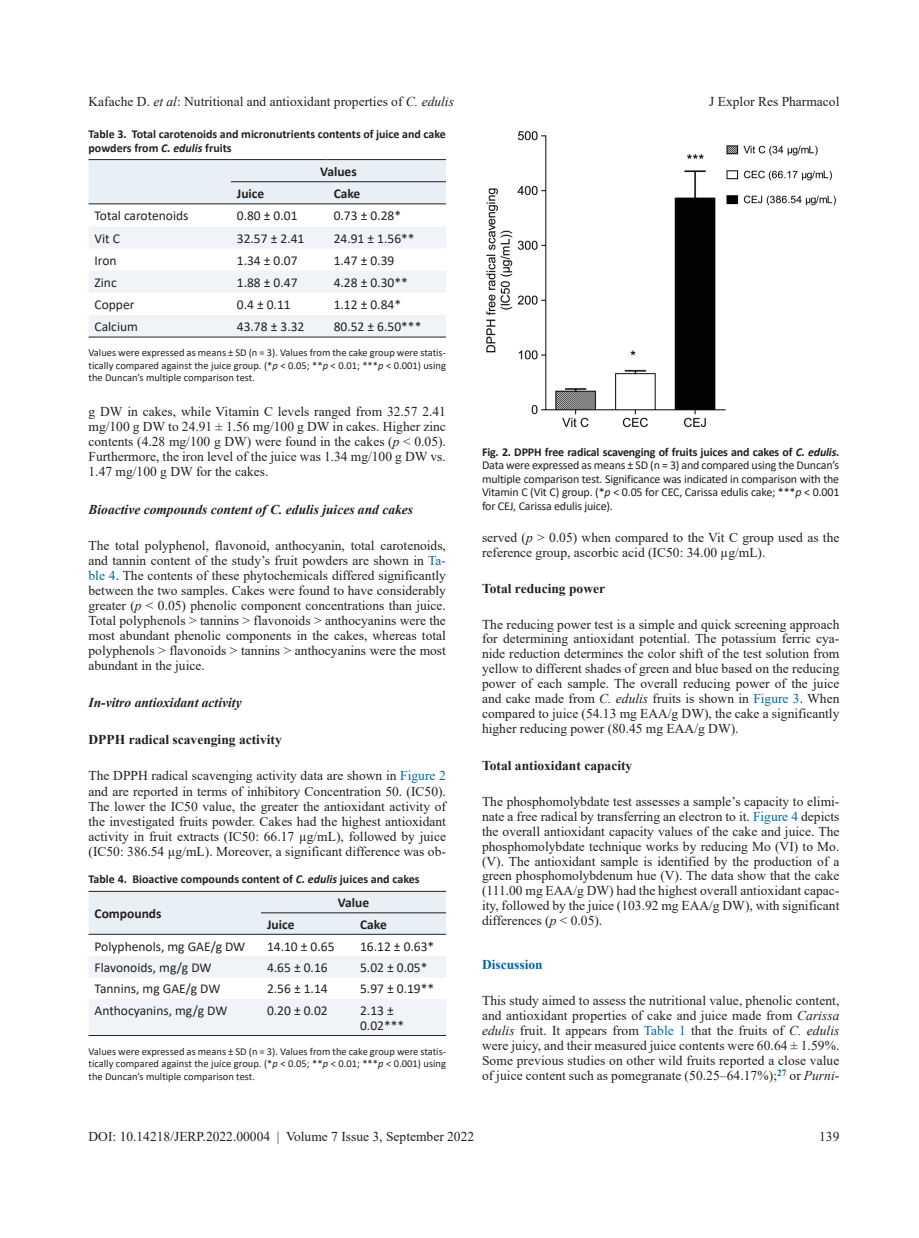
<style>
.page{position:relative;width:919px;height:1238px;background:#fff}
.page>*{position:absolute;margin:0;border:0;box-sizing:border-box;transform-origin:0 0}
.t1{font:13.5px/14.9px "Times New Roman";color:#231f20;text-align:justify}
.t2{font:13.5px/15px "Calibri";color:#231f20}
.t3{font:italic 700 13.5px "Times New Roman";color:#231f20}
.t4{font:700 13.5px "Times New Roman";color:#231f20}
.t5{font:700 13.5px "Calibri";color:#231f20}
.t6{font:700 13.5px "Times New Roman";color:#0065a4}
.t7{font:12px/13.5px "Calibri";letter-spacing:-.015em;color:#231f20;text-align:justify}
.t8{font:700 12px/13.5px "Calibri";color:#231f20}
.t9{font:10.5px/12.6px "Calibri";color:#231f20;text-align:justify}
.s1{font-style:italic}
.s2{color:#0065a4}
.s3{font-weight:700}
.s4{font-weight:700;font-style:italic}
</style>
<div class="page">
<img style="left:486px;top:131px;width:350px;height:297px">
<svg style="left:88px;top:160px;width:358px;height:177px"></svg>
<hr style="left:88px;top:203px;width:143px;height:1px;background:#231f20">
<hr style="left:88px;top:159px;width:143px;height:1px;background:#231f20">
<hr style="left:231px;top:159px;width:96px;height:1px;background:#231f20">
<hr style="left:327px;top:159px;width:119px;height:1px;background:#231f20">
<hr style="left:231px;top:181px;width:96px;height:1px;background:#231f20">
<hr style="left:231px;top:203px;width:96px;height:1px;background:#231f20">
<hr style="left:327px;top:181px;width:119px;height:1px;background:#231f20">
<hr style="left:327px;top:203px;width:119px;height:1px;background:#231f20">
<hr style="left:88px;top:337px;width:143px;height:1px;background:#231f20">
<hr style="left:231px;top:337px;width:96px;height:1px;background:#231f20">
<hr style="left:327px;top:337px;width:119px;height:1px;background:#231f20">
<svg style="left:88px;top:892px;width:358px;height:143px"></svg>
<hr style="left:88px;top:933px;width:173px;height:1px;background:#231f20">
<hr style="left:88px;top:891px;width:173px;height:1px;background:#231f20">
<hr style="left:261px;top:891px;width:93px;height:1px;background:#231f20">
<hr style="left:354px;top:891px;width:92px;height:1px;background:#231f20">
<hr style="left:261px;top:912px;width:93px;height:1px;background:#231f20">
<hr style="left:261px;top:933px;width:93px;height:1px;background:#231f20">
<hr style="left:354px;top:912px;width:92px;height:1px;background:#231f20">
<hr style="left:354px;top:933px;width:92px;height:1px;background:#231f20">
<hr style="left:88px;top:1035px;width:173px;height:1px;background:#231f20">
<hr style="left:261px;top:1035px;width:93px;height:1px;background:#231f20">
<hr style="left:354px;top:1035px;width:92px;height:1px;background:#231f20">
<p class="t1" style="left:88px;top:93px;width:367px">Kafache D. <span class="s1">et al</span>: Nutritional and antioxidant properties of <span class="s1">C. edulis</span></p>
<p class="t1" style="left:709px;top:93px;width:132px">J Explor Res Pharmacol</p>
<p class="t8" style="left:88px;top:127px;width:359px">Table 3. Total carotenoids and micronutrients contents of juice and cake powders from <span class="s1">C. edulis</span> fruits</p>
<p class="t5" style="left:320px;top:162px;width:38px">Values</p>
<p class="t5" style="left:237px;top:184px;width:29px">Juice</p>
<p class="t5" style="left:333px;top:184px;width:28px">Cake</p>
<p class="t2" style="left:95px;top:208px;width:95px">Total carotenoids</p>
<p class="t2" style="left:237px;top:208px;width:62px">0.80 ± 0.01</p>
<p class="t2" style="left:333px;top:208px;width:69px">0.73 ± 0.28*</p>
<p class="t2" style="left:95px;top:230px;width:27px">Vit C</p>
<p class="t2" style="left:237px;top:230px;width:69px">32.57 ± 2.41</p>
<p class="t2" style="left:333px;top:230px;width:82px">24.91 ± 1.56**</p>
<p class="t2" style="left:95px;top:252px;width:24px">Iron</p>
<p class="t2" style="left:237px;top:252px;width:62px">1.34 ± 0.07</p>
<p class="t2" style="left:333px;top:252px;width:62px">1.47 ± 0.39</p>
<p class="t2" style="left:95px;top:274px;width:24px">Zinc</p>
<p class="t2" style="left:237px;top:274px;width:62px">1.88 ± 0.47</p>
<p class="t2" style="left:333px;top:274px;width:76px">4.28 ± 0.30**</p>
<p class="t2" style="left:95px;top:296px;width:41px">Copper</p>
<p class="t2" style="left:237px;top:296px;width:55px">0.4 ± 0.11</p>
<p class="t2" style="left:333px;top:296px;width:69px">1.12 ± 0.84*</p>
<p class="t2" style="left:95px;top:319px;width:45px">Calcium</p>
<p class="t2" style="left:237px;top:319px;width:69px">43.78 ± 3.32</p>
<p class="t2" style="left:333px;top:319px;width:89px">80.52 ± 6.50***</p>
<p class="t9" style="left:88px;top:346px;width:359px">Values were expressed as means ± SD (n = 3). Values from the cake group were statis&shy;tically compared against the juice group. (*<span class="s1">p</span> &lt; 0.05; **<span class="s1">p</span> &lt; 0.01; ***<span class="s1">p</span> &lt; 0.001) using the Duncan’s multiple comparison test.</p>
<p class="t1" style="left:88px;top:404px;width:359px">g DW in cakes, while Vitamin C levels ranged from 32.57 2.41 mg/100 g DW to 24.91 ± 1.56 mg/100 g DW in cakes. Higher zinc contents (4.28 mg/100 g DW) were found in the cakes (<span class="s1">p</span> &lt; 0.05).<br>Furthermore, the iron level of the juice was 1.34 mg/100 g DW vs.<br>1.47 mg/100 g DW for the cakes.</p>
<p class="t3" style="left:88px;top:500px;width:326px">Bioactive compounds content of C. edulis juices and cakes</p>
<p class="t1" style="left:88px;top:537px;width:359px">The total polyphenol, flavonoid, anthocyanin, total carotenoids, and tannin content of the study’s fruit powders are shown in <span class="s2">Ta&shy;ble 4</span>. The contents of these phytochemicals differed significantly between the two samples. Cakes were found to have considerably greater (<span class="s1">p</span> &lt; 0.05) phenolic component concentrations than juice.<br>Total polyphenols &gt; tannins &gt; flavonoids &gt; anthocyanins were the most abundant phenolic components in the cakes, whereas total polyphenols &gt; flavonoids &gt; tannins &gt; anthocyanins were the most abundant in the juice.</p>
<p class="t3" style="left:88px;top:693px;width:155px">In-vitro antioxidant activity</p>
<p class="t4" style="left:88px;top:730px;width:195px">DPPH radical scavenging activity</p>
<p class="t1" style="left:88px;top:767px;width:359px">The DPPH radical scavenging activity data are shown in <span class="s2">Figure 2 </span>and are reported in terms of inhibitory Concentration 50. (IC50).<br>The lower the IC50 value, the greater the antioxidant activity of the investigated fruits powder. Cakes had the highest antioxidant activity in fruit extracts (IC50: 66.17 µg/mL), followed by juice (IC50: 386.54 µg/mL). Moreover, a significant difference was ob-</p>
<p class="t8" style="left:88px;top:872px;width:332px">Table 4. Bioactive compounds content of <span class="s1">C. edulis</span> juices and cakes</p>
<p class="t5" style="left:94px;top:903px;width:69px">Compounds</p>
<p class="t5" style="left:338px;top:893px;width:33px">Value</p>
<p class="t5" style="left:267px;top:914px;width:29px">Juice</p>
<p class="t5" style="left:360px;top:914px;width:28px">Cake</p>
<p class="t2" style="left:94px;top:938px;width:152px">Polyphenols, mg GAE/g DW</p>
<p class="t2" style="left:267px;top:938px;width:69px">14.10 ± 0.65</p>
<p class="t2" style="left:360px;top:938px;width:76px">16.12 ± 0.63*</p>
<p class="t2" style="left:94px;top:959px;width:118px">Flavonoids, mg/g DW</p>
<p class="t2" style="left:267px;top:959px;width:62px">4.65 ± 0.16</p>
<p class="t2" style="left:360px;top:959px;width:69px">5.02 ± 0.05*</p>
<p class="t2" style="left:94px;top:981px;width:127px">Tannins, mg GAE/g DW</p>
<p class="t2" style="left:267px;top:981px;width:62px">2.56 ± 1.14</p>
<p class="t2" style="left:360px;top:981px;width:76px">5.97 ± 0.19**</p>
<p class="t2" style="left:94px;top:1002px;width:134px">Anthocyanins, mg/g DW</p>
<p class="t2" style="left:267px;top:1002px;width:62px">0.20 ± 0.02</p>
<p class="t2" style="left:360px;top:1002px;width:46px">2.13 ±<br>0.02***</p>
<p class="t9" style="left:88px;top:1044px;width:359px">Values were expressed as means ± SD (n = 3). Values from the cake group were statis&shy;tically compared against the juice group. (*<span class="s1">p</span> &lt; 0.05; **<span class="s1">p</span> &lt; 0.01; ***<span class="s1">p</span> &lt; 0.001) using the Duncan’s multiple comparison test.</p>
<p class="t7" style="left:482px;top:445px;width:359px"><span class="s3">Fig. 2. DPPH free radical scavenging of fruits juices and cakes of</span> <span class="s4">C. edulis</span><span class="s3">.<br></span>Data were expressed as means ± SD (n = 3) and compared using the Duncan’s multiple comparison test. Significance was indicated in comparison with the Vitamin C (Vit C) group. (*<span class="s1">p</span> &lt; 0.05 for CEC, Carissa edulis cake; ***<span class="s1">p</span> &lt; 0.001 for CEJ, Carissa edulis juice).</p>
<p class="t1" style="left:482px;top:529px;width:359px">served (<span class="s1">p</span> &gt; 0.05) when compared to the Vit C group used as the reference group, ascorbic acid (IC50: 34.00 µg/mL).</p>
<p class="t4" style="left:482px;top:578px;width:125px">Total reducing power</p>
<p class="t1" style="left:482px;top:616px;width:359px">The reducing power test is a simple and quick screening approach for determining antioxidant potential. The potassium ferric cya&shy;nide reduction determines the color shift of the test solution from yellow to different shades of green and blue based on the reducing power of each sample. The overall reducing power of the juice and cake made from <span class="s1">C. edulis</span> fruits is shown in <span class="s2">Figure 3</span>. When compared to juice (54.13 mg EAA/g DW), the cake a significantly higher reducing power (80.45 mg EAA/g DW).</p>
<p class="t4" style="left:482px;top:755px;width:152px">Total antioxidant capacity</p>
<p class="t1" style="left:482px;top:793px;width:359px">The phosphomolybdate test assesses a sample’s capacity to elimi&shy;nate a free radical by transferring an electron to it. <span class="s2">Figure 4</span> depicts the overall antioxidant capacity values of the cake and juice. The phosphomolybdate technique works by reducing Mo (VI) to Mo. (V). The antioxidant sample is identified by the production of a green phosphomolybdenum hue (V). The data show that the cake (111.00 mg EAA/g DW) had the highest overall antioxidant capac&shy;ity, followed by the juice (103.92 mg EAA/g DW), with significant differences (<span class="s1">p</span> &lt; 0.05).</p>
<p class="t6" style="left:482px;top:954px;width:62px">Discussion</p>
<p class="t1" style="left:482px;top:992px;width:359px">This study aimed to assess the nutritional value, phenolic content, and antioxidant properties of cake and juice made from <span class="s1">Carissa edulis</span> fruit. It appears from <span class="s2">Table 1</span> that the fruits of <span class="s1">C. edulis </span>were juicy, and their measured juice contents were 60.64 ± 1.59%.<br>Some previous studies on other wild fruits reported a close value of juice content such as pomegranate (50.25–64.17%);<sup>27</sup> or <span class="s1">Purni-</span></p>
<p class="t1" style="left:88px;top:1128px;width:387px">DOI: 10.14218/JERP.2022.00004 | Volume 7 Issue 3, September 2022</p>
<p class="t1" style="left:819px;top:1128px;width:22px">139</p>
</div>
